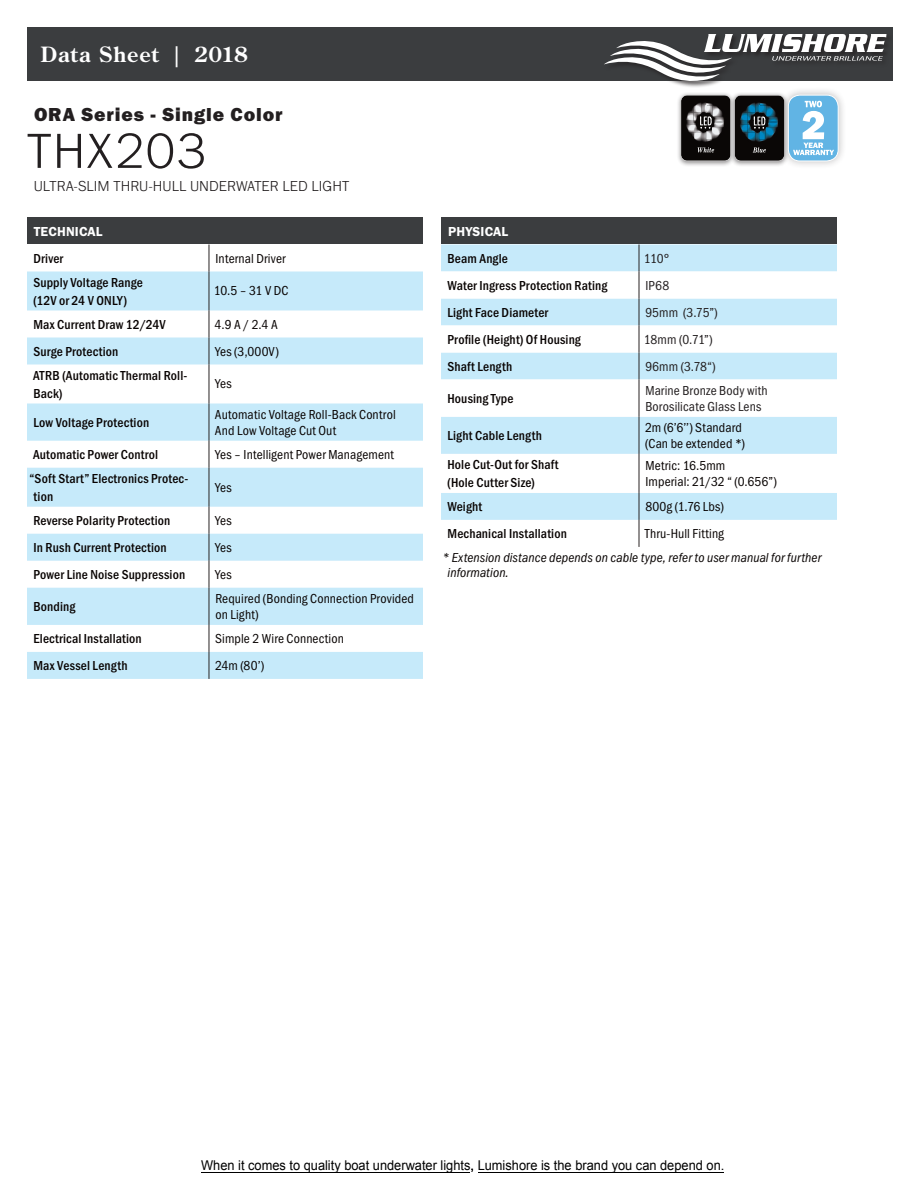
<style>
.page{position:relative;width:918px;height:1188px;background:#fff}
.page>*{position:absolute;margin:0;border:0;box-sizing:border-box;transform-origin:0 0}
.Product_Description{font:300 51px "Franklin Gothic URW";letter-spacing:.025em;color:#231f20}
.t1{font:700 21px "Century Old Style";letter-spacing:.04em;color:#fff}
.Product_Description-2{font:19.5px "Franklin Gothic URW Hea";letter-spacing:.045em;color:#231f20}
.Product_Description-3{font:300 15px "Franklin Gothic URW";color:#231f20}
.Specs_Txt{font:500 13.5px/18px "Franklin Gothic URW Con";letter-spacing:.015em;color:#080302}
.Product_Description-4{font:13.5px/16.2px "Franklin Gothic URW Con Boo";letter-spacing:.01em;color:#080302}
.Product_Description-5{font:13.5px/16.2px "Franklin Gothic URW Con Boo";letter-spacing:.01em;color:#231f20}
.Specs_Txt-2{font:13.5px/15px "Franklin Gothic URW Con Boo Ita";letter-spacing:.01em;color:#080302}
.t2{font:13.5px "Arial";color:#000;scale:.95 1}
.Header{font:13.5px "Franklin Gothic URW Dem";letter-spacing:.01em;color:#fff}
</style>
<div class="page">
<div style="left:27px;top:27px;width:865px;height:54px;background:#3b3d3f"></div>
<div style="left:603px;top:33px;width:290px;height:55px;background:#231f20;opacity:.75"></div>
<svg style="left:604px;top:34px;width:282px;height:48px"></svg>
<div style="left:441px;top:218px;width:396px;height:26px;background:#3b3d3f"></div>
<svg style="left:441px;top:244px;width:396px;height:28px;background:#c8eaf9"></svg>
<svg style="left:441px;top:272px;width:396px;height:275px"></svg>
<svg style="left:639px;top:244px;width:1px;height:135px"></svg>
<hr style="left:639px;top:379px;width:1px;height:38px;background:#282323">
<hr style="left:639px;top:417px;width:1px;height:37px;background:#282323">
<hr style="left:639px;top:454px;width:1px;height:39px;background:#282323">
<svg style="left:639px;top:493px;width:1px;height:54px"></svg>
<div style="left:27px;top:218px;width:396px;height:26px;background:#3b3d3f"></div>
<svg style="left:27px;top:272px;width:396px;height:407px;fill:#c6eafa"></svg>
<svg style="left:209px;top:244px;width:1px;height:27px"></svg>
<hr style="left:209px;top:271px;width:1px;height:40px;background:#282323">
<svg style="left:209px;top:311px;width:1px;height:54px"></svg>
<hr style="left:209px;top:365px;width:1px;height:39px;background:#282323">
<hr style="left:209px;top:404px;width:1px;height:37px;background:#282323">
<svg style="left:209px;top:441px;width:1px;height:27px"></svg>
<hr style="left:209px;top:468px;width:1px;height:39px;background:#282323">
<svg style="left:209px;top:507px;width:1px;height:81px"></svg>
<hr style="left:209px;top:588px;width:1px;height:37px;background:#282323">
<svg style="left:209px;top:625px;width:1px;height:54px"></svg>
<div style="left:730px;top:92px;width:59px;height:75px;background:#231f20;opacity:.5"></div>
<div style="left:676px;top:92px;width:59px;height:75px;background:#231f20;opacity:.5"></div>
<svg style="left:681px;top:95px;width:99px;height:66px;background:#333c40"></svg>
<div style="left:780px;top:86px;width:67px;height:84px;background:#231f20;opacity:.31"></div>
<div style="left:788px;top:95px;width:50px;height:66px;background:#61b4e4;border-radius:12px"></div>
<div style="left:788px;top:95px;width:51px;height:66px;border:1px solid #fff;border-radius:12px"></div>
<svg style="left:793px;top:101px;width:41px;height:54px"></svg>
<hr style="left:478px;top:1172px;width:246px;height:1px;background:#000">
<hr style="left:201px;top:1172px;width:269px;height:1px;background:#000">
<h2 class="t1" style="left:40px;top:41px;width:209px">Data Sheet | 2018</h2>
<p class="Product_Description-2" style="left:34px;top:102px;width:250px">ORA Series - Single Color</p>
<p class="Product_Description" style="left:27px;top:119px;width:181px">THX203</p>
<p class="Product_Description-3" style="left:34px;top:177px;width:317px">ULTRA-SLIM THRU-HULL UNDERWATER LED LIGHT</p>
<p class="Header" style="left:34px;top:223px;width:70px">TECHNICAL</p>
<p class="Specs_Txt" style="left:33px;top:249px;width:31px">Driver</p>
<p class="Product_Description-4" style="left:216px;top:250px;width:72px">Internal Driver</p>
<p class="Specs_Txt" style="left:33px;top:273px;width:111px">Supply Voltage Range</p>
<p class="Specs_Txt" style="left:33px;top:291px;width:95px">(12V or 24 V ONLY)</p>
<p class="Product_Description-4" style="left:214px;top:283px;width:76px">10.5 – 31 V DC</p>
<p class="Specs_Txt" style="left:34px;top:315px;width:134px">Max Current Draw 12/24V</p>
<p class="Product_Description-4" style="left:215px;top:316px;width:65px">4.9 A / 2.4 A</p>
<p class="Specs_Txt" style="left:33px;top:342px;width:86px">Surge Protection</p>
<p class="Product_Description-4" style="left:215px;top:343px;width:65px">Yes (3,000V)</p>
<p class="Specs_Txt" style="left:33px;top:366px;width:156px">ATRB (Automatic Thermal Roll-<br>Back)</p>
<p class="Product_Description-4" style="left:215px;top:376px;width:18px">Yes</p>
<p class="Specs_Txt" style="left:33px;top:413px;width:117px">Low Voltage Protection</p>
<p class="Product_Description-4" style="left:215px;top:406px;width:182px">Automatic Voltage Roll-Back Control<br>And Low Voltage Cut Out</p>
<p class="Specs_Txt" style="left:33px;top:445px;width:127px">Automatic Power Control</p>
<p class="Product_Description-4" style="left:215px;top:446px;width:180px">Yes – Intelligent Power Management</p>
<p class="Specs_Txt" style="left:34px;top:469px;width:156px;text-indent:-4px">“Soft Start” Electronics Protec&shy;tion</p>
<p class="Product_Description-4" style="left:215px;top:479px;width:18px">Yes</p>
<p class="Specs_Txt" style="left:33px;top:511px;width:138px">Reverse Polarity Protection</p>
<p class="Product_Description-4" style="left:215px;top:512px;width:18px">Yes</p>
<p class="Specs_Txt" style="left:34px;top:538px;width:135px">In Rush Current Protection</p>
<p class="Product_Description-4" style="left:215px;top:539px;width:18px">Yes</p>
<p class="Specs_Txt" style="left:33px;top:565px;width:153px">Power Line Noise Suppression</p>
<p class="Product_Description-4" style="left:215px;top:566px;width:18px">Yes</p>
<p class="Specs_Txt" style="left:33px;top:597px;width:44px">Bonding</p>
<p class="Product_Description-4" style="left:215px;top:590px;width:200px">Required (Bonding Connection Provided on Light)</p>
<p class="Specs_Txt" style="left:33px;top:629px;width:110px">Electrical Installation</p>
<p class="Product_Description-4" style="left:215px;top:630px;width:130px">Simple 2 Wire Connection</p>
<p class="Specs_Txt" style="left:33px;top:656px;width:96px">Max Vessel Length</p>
<p class="Product_Description-4" style="left:215px;top:657px;width:51px">24m (80’)</p>
<p class="Header" style="left:448px;top:223px;width:62px">PHYSICAL</p>
<p class="Specs_Txt" style="left:447px;top:249px;width:62px">Beam Angle</p>
<p class="Product_Description-5" style="left:644px;top:250px;width:28px">110°</p>
<p class="Specs_Txt" style="left:447px;top:276px;width:162px">Water Ingress Protection Rating</p>
<p class="Product_Description-5" style="left:646px;top:277px;width:25px">IP68</p>
<p class="Specs_Txt" style="left:447px;top:303px;width:102px">Light Face Diameter</p>
<p class="Product_Description-5" style="left:645px;top:304px;width:74px">95mm (3.75”)</p>
<p class="Specs_Txt" style="left:447px;top:330px;width:135px">Profile (Height) Of Housing</p>
<p class="Product_Description-5" style="left:644px;top:331px;width:70px">18mm (0.71”)</p>
<p class="Specs_Txt" style="left:447px;top:357px;width:66px">Shaft Length</p>
<p class="Product_Description-5" style="left:645px;top:358px;width:72px">96mm (3.78“)</p>
<p class="Specs_Txt" style="left:447px;top:389px;width:68px">Housing Type</p>
<p class="Product_Description-5" style="left:645px;top:382px;width:124px">Marine Bronze Body with<br>Borosilicate Glass Lens</p>
<p class="Specs_Txt" style="left:447px;top:426px;width:96px">Light Cable Length</p>
<p class="Product_Description-4" style="left:645px;top:419px;width:98px">2m (6’6’’) Standard</p>
<p class="Product_Description-4" style="left:645px;top:435px;width:101px">(Can be extended *)</p>
<p class="Specs_Txt" style="left:447px;top:455px;width:113px">Hole Cut-Out for Shaft (Hole Cutter Size)</p>
<p class="Product_Description-4" style="left:645px;top:457px;width:81px">Metric: 16.5mm</p>
<p class="Product_Description-4" style="left:646px;top:473px;width:133px">Imperial: 21/32 “ (0.656”)</p>
<p class="Specs_Txt" style="left:447px;top:497px;width:36px">Weight</p>
<p class="Product_Description-4" style="left:645px;top:498px;width:80px">800g (1.76 Lbs)</p>
<p class="Specs_Txt" style="left:448px;top:524px;width:121px">Mechanical Installation</p>
<p class="Product_Description-4" style="left:645px;top:525px;width:81px">Thru-Hull Fitting</p>
<p class="Specs_Txt-2" style="left:448px;top:550px;width:375px;text-indent:-5px">* Extension distance depends on cable type, refer to user manual for further information.</p>
<p class="t2" style="left:201px;top:1156px;width:552px">When it comes to quality boat underwater lights, Lumishore is the brand you can depend on.</p>
</div>
